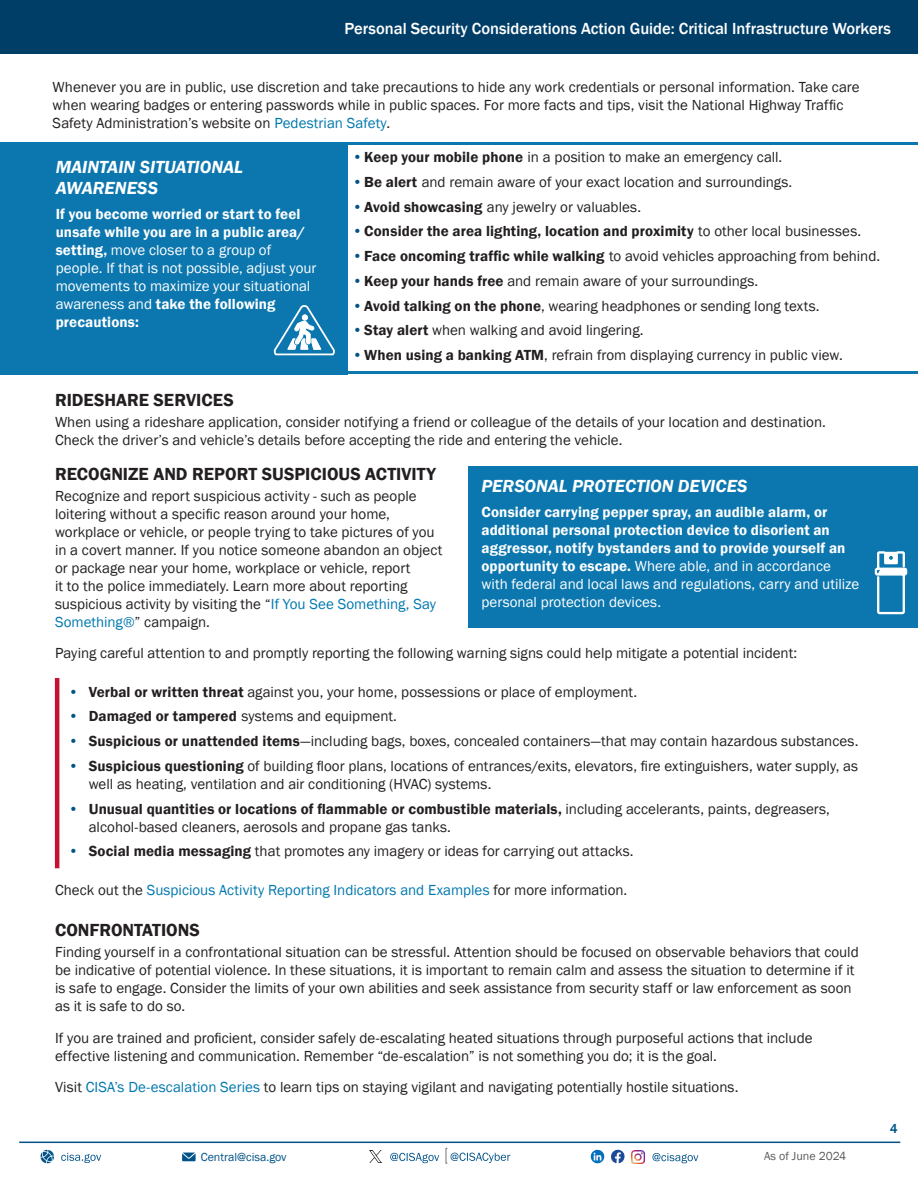
<style>
.page{position:relative;width:918px;height:1188px;background:#fff}
.page>*{position:absolute;margin:0;border:0;box-sizing:border-box;transform-origin:0 0}
.t1{font:600 18px "Franklin Gothic";color:#231f20}
.Heading_3{font:italic 600 18px/21px "Franklin Gothic";color:#fff}
.t2{font:500 16.5px "Franklin Gothic";color:#fff}
.Paragraph_10_12{font:15px/18px "Franklin Gothic";color:#231f20}
.Paragraph_10_12-2{font:600 15px/18px "Franklin Gothic";letter-spacing:.01em;color:#fff}
.Paragraph_10_12-3{font:15px/18px "Franklin Gothic";color:#fff}
.Paragraph_10_12-4{font:15px "Franklin Gothic";color:#0078ae}
.t3{font:600 15px "Franklin Gothic";letter-spacing:.01em;color:#231f20}
.t4{font:500 13.5px "Franklin Gothic";color:#005288}
.t5{font:12px "Franklin Gothic";color:#005288}
.t6{font:12px "Franklin Gothic";color:#5a5b5d}
.s1{color:#0078ae}
.s2{font-weight:600}
.s3{font-weight:600;color:#005288}
.s4{color:#005288}
.s5{font-weight:400}
.s6{color:#231f20}
</style>
<div class="page">
<div style="left:0;top:0;width:918px;height:54px;background:#003e67"></div>
<div style="left:0;top:142px;width:353px;height:232px;background:#0c77af"></div>
<div style="left:348px;top:143px;width:14px;height:249px;background:#fff"></div>
<svg style="left:273px;top:305px;width:62px;height:51px"></svg>
<div style="left:302px;top:314px;width:6px;height:7px;background:#fff;border-radius:50%"></div>
<hr style="left:55px;top:678px;width:4px;height:190px;background:#c41230">
<div style="left:468px;top:466px;width:450px;height:162px;background:#0c77af"></div>
<svg style="left:874px;top:551px;width:34px;height:64px"></svg>
<hr style="left:330px;top:371px;width:588px;height:3px;background:#0c77af">
<hr style="left:292px;top:142px;width:626px;height:3px;background:#0c77af">
<svg style="left:390px;top:1153px;width:49px;height:10px"></svg>
<svg style="left:369px;top:1150px;width:12px;height:13px"></svg>
<hr style="left:19px;top:1142px;width:881px;height:1px;background:#005288">
<svg style="left:40px;top:1150px;width:14px;height:13px"></svg>
<svg style="left:61px;top:1153px;width:40px;height:10px"></svg>
<svg style="left:182px;top:1153px;width:14px;height:8px"></svg>
<svg style="left:591px;top:1150px;width:13px;height:13px"></svg>
<svg style="left:611px;top:1150px;width:14px;height:13px"></svg>
<img style="left:631px;top:1151px;width:14px;height:13px">
<svg style="left:446px;top:1148px;width:64px;height:16px"></svg>
<svg style="left:652px;top:1153px;width:46px;height:10px"></svg>
<p class="t2" style="left:345px;top:18px;width:548px">Personal Security Considerations Action Guide: Critical Infrastructure Workers</p>
<p class="Paragraph_10_12" style="left:53px;top:78px;width:809px">Whenever you are in public, use discretion and take precautions to hide any work credentials or personal information. Take care when wearing badges or entering passwords while in public spaces. For more facts and tips, visit the National Highway Traffic<br>Safety Administration’s website on <span class="s1">Pedestrian Safety</span>.</p>
<p class="Heading_3" style="left:56px;top:156px;width:189px">MAINTAIN SITUATIONAL<br>AWARENESS</p>
<p class="Paragraph_10_12-3" style="left:56px;top:205px;width:262px"><span class="s2">If you become worried or start to feel unsafe while you are in a public area/ setting,</span> move closer to a group of people. If that is not possible, adjust your movements to maximize your situational awareness and <span class="s2">take the following precautions:</span></p>
<p class="Paragraph_10_12" style="left:353px;top:149px;width:431px"><span class="s3">•</span><span class="s2">Keep your mobile phone</span> in a position to make an emergency call.</p>
<p class="Paragraph_10_12" style="left:353px;top:173px;width:441px"><span class="s3">•</span><span class="s2">Be alert</span> and remain aware of your exact location and surroundings.</p>
<p class="Paragraph_10_12" style="left:353px;top:198px;width:290px"><span class="s3">•</span><span class="s2">Avoid showcasing</span> any jewelry or valuables.</p>
<p class="t3" style="left:353px;top:222px;width:510px"><span class="s4">•</span>Consider the area lighting, location and proximity <span class="s5">to other local businesses.</span></p>
<p class="Paragraph_10_12" style="left:353px;top:248px;width:529px"><span class="s3">•</span><span class="s2">Face oncoming traffic while walking</span> to avoid vehicles approaching from behind.</p>
<p class="Paragraph_10_12" style="left:353px;top:272px;width:407px"><span class="s3">•</span><span class="s2">Keep your hands free</span> and remain aware of your surroundings.</p>
<p class="Paragraph_10_12" style="left:353px;top:297px;width:469px"><span class="s3">•</span><span class="s2">Avoid talking on the phone</span>, wearing headphones or sending long texts.</p>
<p class="Paragraph_10_12" style="left:353px;top:322px;width:293px"><span class="s3">•</span><span class="s2">Stay alert</span> when walking and avoid lingering.</p>
<p class="Paragraph_10_12" style="left:353px;top:347px;width:492px"><span class="s3">•</span><span class="s2">When using a banking ATM</span>, refrain from displaying currency in public view.</p>
<h3 class="t1" style="left:55px;top:389px;width:180px">RIDESHARE SERVICES</h3>
<p class="Paragraph_10_12" style="left:55px;top:413px;width:772px">When using a rideshare application, consider notifying a friend or colleague of the details of your location and destination.<br>Check the driver’s and vehicle’s details before accepting the ride and entering the vehicle.</p>
<h3 class="t1" style="left:55px;top:463px;width:382px">RECOGNIZE AND REPORT SUSPICIOUS ACTIVITY</h3>
<p class="Paragraph_10_12" style="left:55px;top:487px;width:389px">Recognize and report suspicious activity - such as people loitering without a specific reason around your home, workplace or vehicle, or people trying to take pictures of you in a covert manner. If you notice someone abandon an object or package near your home, workplace or vehicle, report<br>it to the police immediately. Learn more about reporting suspicious activity by visiting the “<span class="s1">If You See Something, Say Something®</span>” campaign.</p>
<p class="Paragraph_10_12" style="left:55px;top:645px;width:744px">Paying careful attention to and promptly reporting the following warning signs could help mitigate a potential incident:</p>
<p class="Heading_3" style="left:482px;top:475px;width:268px">PERSONAL PROTECTION DEVICES</p>
<p class="Paragraph_10_12-2" style="left:482px;top:503px;width:379px">Consider carrying pepper spray, an audible alarm, or additional personal protection device to disorient an aggressor, notify bystanders and to provide yourself an opportunity to escape. <span class="s5">Where able, and in accordance with federal and local laws and regulations, carry and utilize personal protection devices.</span></p>
<p class="Paragraph_10_12" style="left:69px;top:683px;width:570px"><span class="s3">•</span> <span class="s2">Verbal or written threat</span> against you, your home, possessions or place of employment.</p>
<p class="Paragraph_10_12" style="left:69px;top:708px;width:330px"><span class="s3">•</span> <span class="s2">Damaged or tampered</span> systems and equipment.</p>
<p class="Paragraph_10_12" style="left:69px;top:733px;width:791px"><span class="s3">•</span> <span class="s2">Suspicious or unattended items</span>—including bags, boxes, concealed containers—that may contain hazardous substances.</p>
<p class="Paragraph_10_12" style="left:89px;top:757px;width:771px;text-indent:-20px"><span class="s3">•</span> <span class="s2">Suspicious questioning</span> of building floor plans, locations of entrances/exits, elevators, fire extinguishers, water supply, as well as heating, ventilation and air conditioning (HVAC) systems.</p>
<p class="Paragraph_10_12" style="left:89px;top:800px;width:743px;text-indent:-20px"><span class="s3">•</span> <span class="s2">Unusual quantities or locations of flammable or combustible materials,</span> including accelerants, paints, degreasers, alcohol-based cleaners, aerosols and propane gas tanks.</p>
<p class="Paragraph_10_12" style="left:69px;top:843px;width:567px"><span class="s3">•</span> <span class="s2">Social media messaging</span> that promotes any imagery or ideas for carrying out attacks.</p>
<p class="Paragraph_10_12-4" style="left:55px;top:880px;width:574px"><span class="s6">Check out the</span> Suspicious Activity Reporting Indicators and Examples <span class="s6">for more information.</span></p>
<h3 class="t1" style="left:55px;top:919px;width:146px">CONFRONTATIONS</h3>
<p class="Paragraph_10_12" style="left:55px;top:944px;width:805px">Finding yourself in a confrontational situation can be stressful. Attention should be focused on observable behaviors that could be indicative of potential violence. In these situations, it is important to remain calm and assess the situation to determine if it is safe to engage. Consider the limits of your own abilities and seek assistance from security staff or law enforcement as soon as it is safe to do so.</p>
<p class="Paragraph_10_12" style="left:55px;top:1029px;width:759px">If you are trained and proficient, consider safely de-escalating heated situations through purposeful actions that include effective listening and communication. Remember “de-escalation” is not something you do; it is the goal.</p>
<p class="Paragraph_10_12" style="left:55px;top:1079px;width:685px">Visit <span class="s1">CISA’s De-escalation Series</span> to learn tips on staying vigilant and navigating potentially hostile situations.</p>
<p class="t5" style="left:201px;top:1149px;width:87px">Central@cisa.gov</p>
<p class="t6" style="left:764px;top:1148px;width:84px">As of June 2024</p>
<p class="t4" style="left:890px;top:1120px;width:9px">4</p>
</div>
